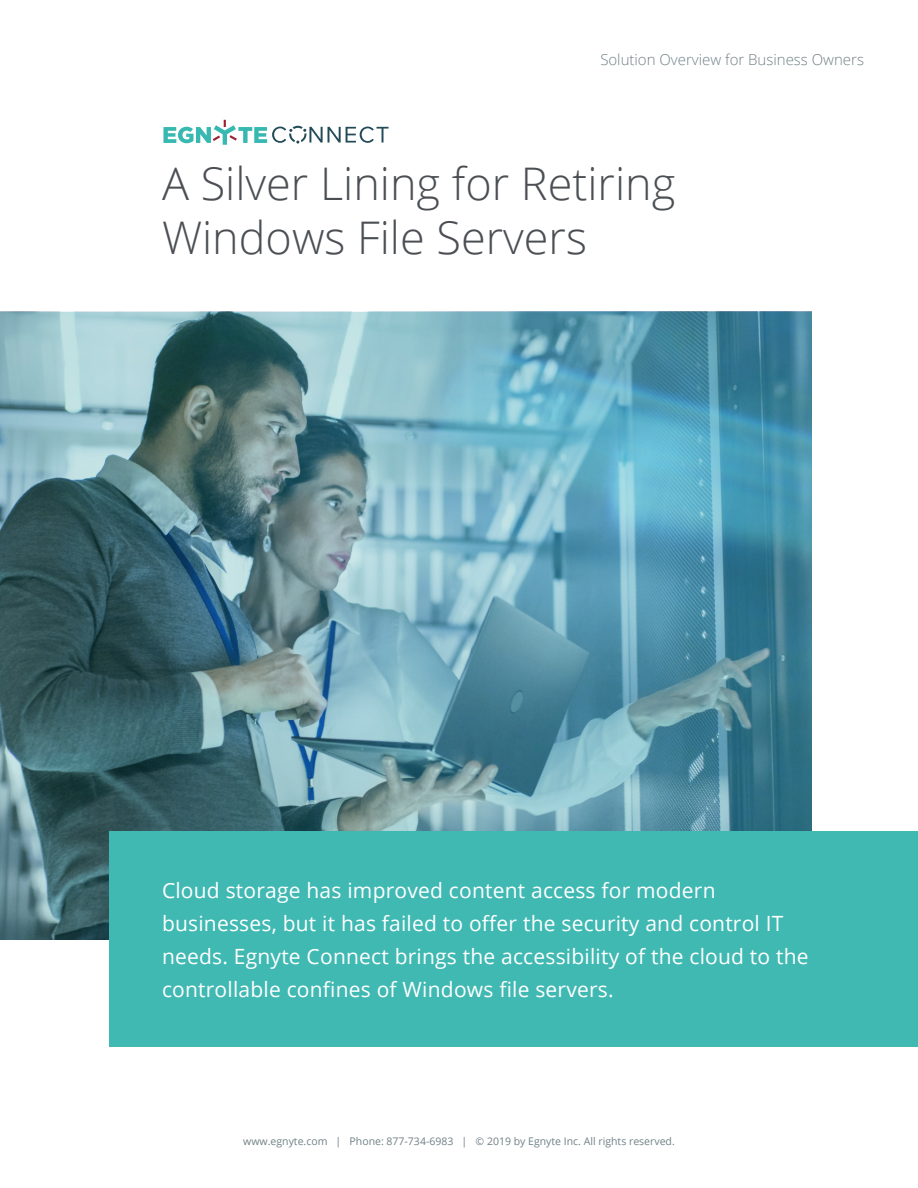
<style>
.page{position:relative;width:918px;height:1188px;background:#fff}
.page>*{position:absolute;margin:0;border:0;box-sizing:border-box;transform-origin:0 0}
.t1{font:300 45px/54px "Open Sans";color:#4b4f54}
.ParaStyle04-Leading{font:21px/33px "Open Sans";letter-spacing:.01em;color:#fff}
.t2{font:300 15px "Open Sans";color:#708186}
.t3{font:10.5px "Open Sans";color:#708186}
</style>
<div class="page">
<img style="left:0;top:312px;width:811px;height:627px">
<svg style="left:163px;top:120px;width:226px;height:25px"></svg>
<div style="left:109px;top:832px;width:809px;height:215px;background:#41b9b3"></div>
<p class="t2" style="left:600px;top:50px;width:265px">Solution Overview for Business Owners</p>
<p class="t1" style="left:162px;top:155px;width:515px">A Silver Lining for Retiring<br>Windows File Servers</p>
<p class="ParaStyle04-Leading" style="left:162px;top:873px;width:648px">Cloud storage has improved content access for modern businesses, but it has failed to offer the security and control IT needs. Egnyte Connect brings the accessibility of the cloud to the controllable confines of Windows file servers.</p>
<p class="t3" style="left:243px;top:1134px;width:433px">www.egnyte.com | Phone: 877-734-6983 | © 2019 by Egnyte Inc. All rights reserved.</p>
</div>
